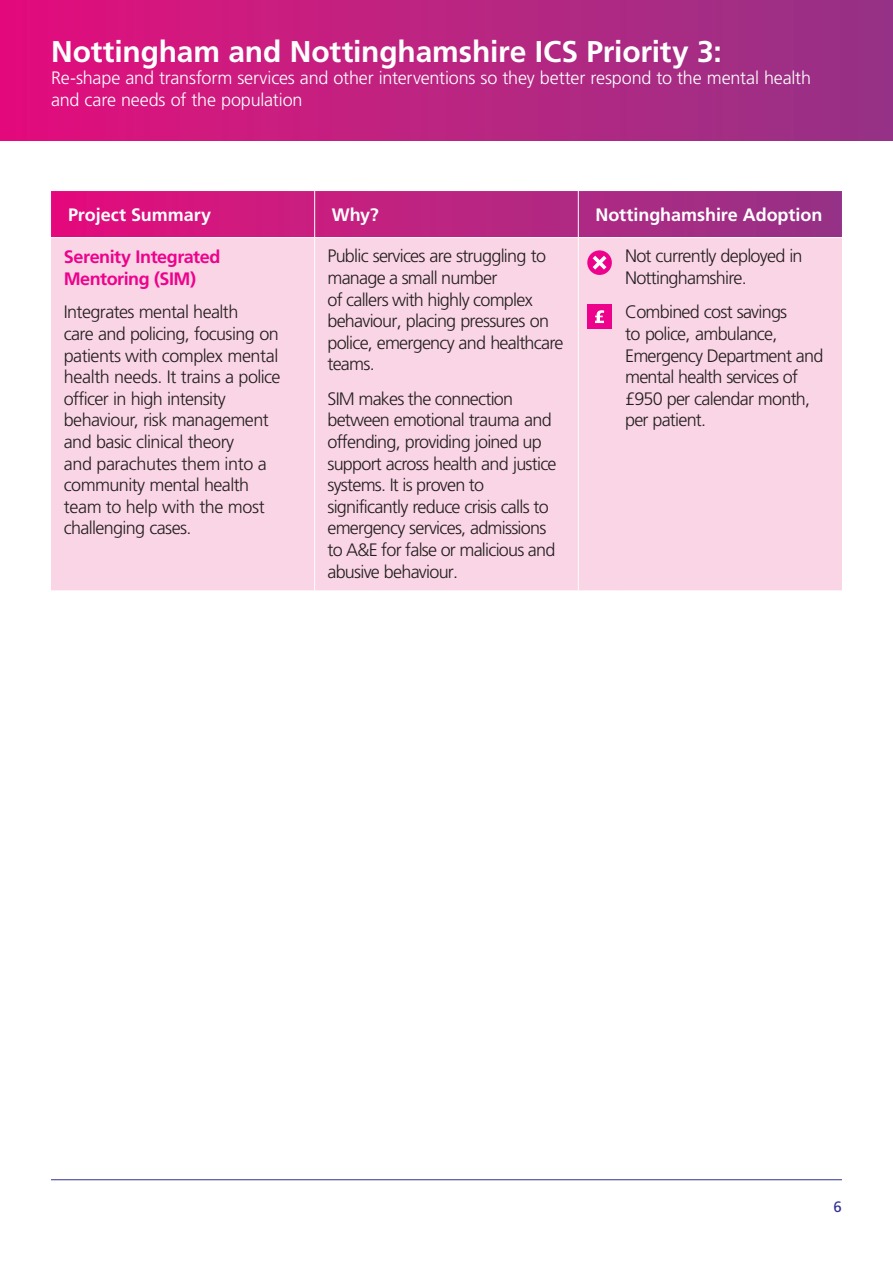
<style>
.page{position:relative;width:893px;height:1263px;background:#fff}
.page>*{position:absolute;margin:0;border:0;box-sizing:border-box;transform-origin:0 0}
.Heading{font:700 30px "Frutiger";letter-spacing:-.005em;color:#fff}
.Table_Text{font:300 18px/21.6px "Frutiger LT Std";letter-spacing:-.04em;color:#231f20}
.Heading-2{font:300 18px/21.6px "Frutiger";letter-spacing:-.01em;color:#fff}
.Pink_Bullets{font:700 18px "Frutiger";color:#fff}
.Table_Text-2{font:700 18px/21.6px "Frutiger";letter-spacing:-.03em;color:#ed028c}
.t1{font:15px "Frutiger";color:#2e3092}
</style>
<div class="page">
<hr style="left:51px;top:1179px;width:791px;height:1px;background:#2e3092">
<div style="left:0;top:0;width:893px;height:140px;background:linear-gradient(to right,#e20f7c,#953586)"></div>
<svg style="left:51px;top:191px;width:791px;height:46px;background:#bc2181"></svg>
<div style="left:51px;top:238px;width:791px;height:352px;background:#fad5e5"></div>
<hr style="left:314px;top:191px;width:1px;height:46px;background:#fff">
<hr style="left:578px;top:191px;width:1px;height:46px;background:#fff">
<hr style="left:314px;top:238px;width:1px;height:352px;background:#fff">
<hr style="left:578px;top:238px;width:1px;height:352px;background:#fff">
<div style="left:587px;top:250px;width:25px;height:25px;background:#ed028c;border-radius:50%"></div>
<svg style="left:593px;top:256px;width:13px;height:14px"></svg>
<div style="left:587px;top:304px;width:25px;height:25px;background:#ed028c"></div>
<svg style="left:595px;top:310px;width:9px;height:13px"></svg>
<p class="Heading" style="left:51px;top:34px;width:672px">Nottingham and Nottinghamshire ICS Priority 3:</p>
<p class="Heading-2" style="left:51px;top:67px;width:761px">Re-shape and transform services and other interventions so they better respond to the mental health and care needs of the population</p>
<p class="Pink_Bullets" style="left:68px;top:204px;width:145px">Project Summary</p>
<p class="Pink_Bullets" style="left:332px;top:204px;width:49px">Why?</p>
<p class="Pink_Bullets" style="left:595px;top:204px;width:229px">Nottinghamshire Adoption</p>
<p class="Table_Text-2" style="left:64px;top:246px;width:158px">Serenity Integrated<br>Mentoring (SIM)</p>
<p class="Table_Text" style="left:64px;top:302px;width:218px">Integrates mental health<br>care and policing, focusing on patients with complex mental health needs. It trains a police officer in high intensity behaviour, risk management and basic clinical theory<br>and parachutes them into a community mental health team to help with the most challenging cases.</p>
<p class="Table_Text" style="left:327px;top:246px;width:238px">Public services are struggling to manage a small number<br>of callers with highly complex behaviour, placing pressures on police, emergency and healthcare teams.</p>
<p class="Table_Text" style="left:327px;top:388px;width:231px">SIM makes the connection between emotional trauma and offending, providing joined up support across health and justice systems. It is proven to significantly reduce crisis calls to emergency services, admissions to A&amp;E for false or malicious and abusive behaviour.</p>
<p class="Table_Text" style="left:625px;top:246px;width:179px">Not currently deployed in<br>Nottinghamshire.</p>
<p class="Table_Text" style="left:625px;top:302px;width:200px">Combined cost savings<br>to police, ambulance,<br>Emergency Department and mental health services of £950 per calendar month, per patient.</p>
<p class="t1" style="left:834px;top:1198px;width:10px">6</p>
</div>
